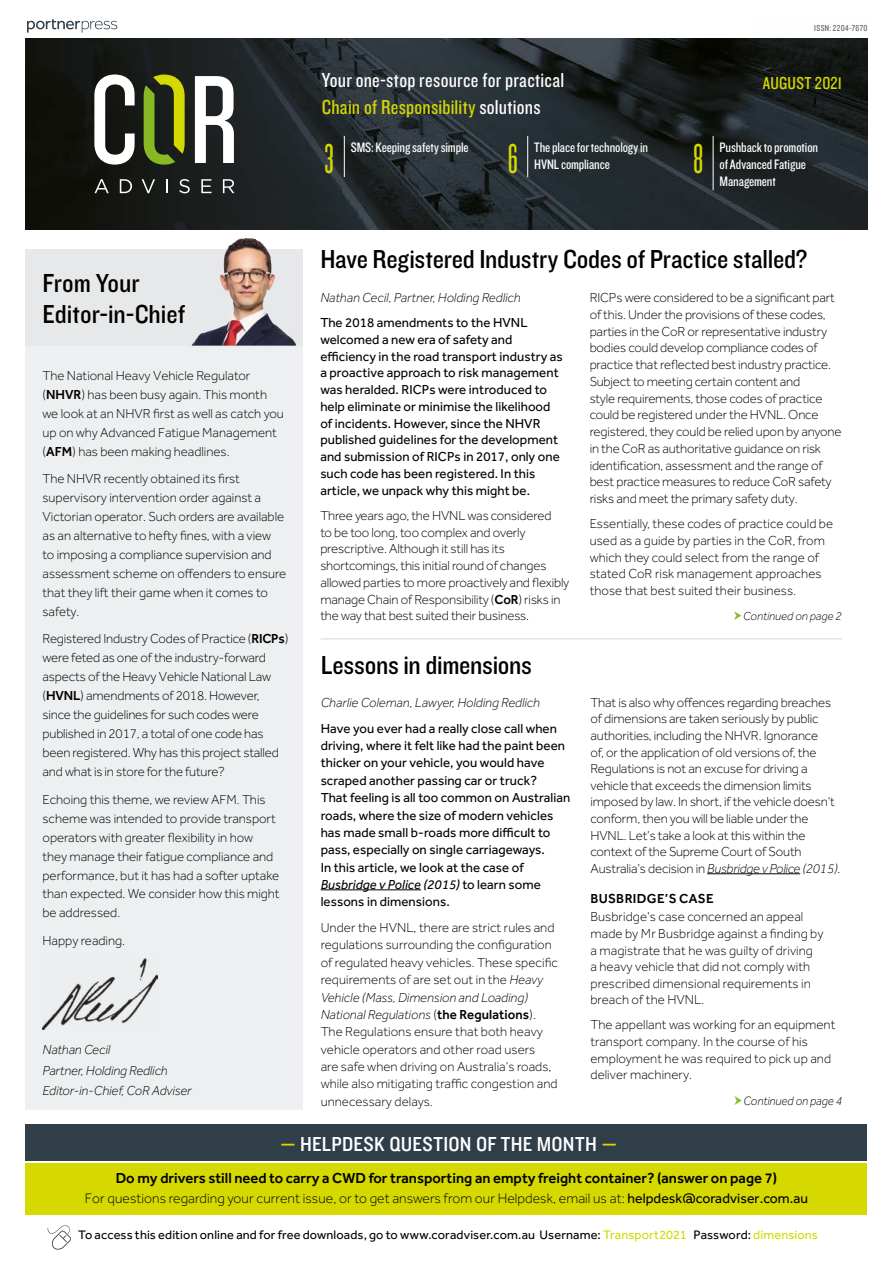
<style>
.page{position:relative;width:893px;height:1263px;background:#fff}
.page>*{position:absolute;margin:0;border:0;box-sizing:border-box;transform-origin:0 0}
.t1{font:43.5px "Knockout 26 Junior Flywght";color:#d5d900}
.t2{font:27px/30.9px "Knockout 30 Junior Welterwt";letter-spacing:-.005em;color:#000}
.t3{font:21px/27.5px "Knockout 29 Junior Ltweight";letter-spacing:.01em;color:#fff}
.t4{font:21px "Knockout 30 Junior Welterwt";letter-spacing:.015em;color:#fff}
.t5{font:18px "Knockout 29 Junior Ltweight";letter-spacing:.015em;color:#d5d900}
.t6{font:500 15px "Effra";color:#000}
.t7{font:14.25px/17.2px "Knockout 29 Junior Ltweight";letter-spacing:-.01em;color:#fff}
.t8{font:300 14.25px "Effra";letter-spacing:.005em;color:#000}
.t9{font:300 13.5px/18.9px "Effra";letter-spacing:-.01em;color:#000}
.t10{font:13.5px/16.8px "Effra";letter-spacing:.005em;color:#000}
.t11{font:italic 300 13.5px/20.4px "Effra";color:#000}
.t12{font:500 13.5px "Effra";letter-spacing:.02em;color:#000}
.t13{font:12.75px "Effra";letter-spacing:.01em;color:#000}
.t14{font:italic 300 12.45px "Effra";color:#000;scale:.94 1}
.t15{font:italic 300 12px "Effra";color:#000}
.t16{font:9px "Knockout 29 Junior Ltweight";letter-spacing:.045em;color:#5f666c}
.s1{color:#d5d900}
.s2{font-weight:500}
.s3{font-style:italic}
.s4{font-weight:400}
</style>
<div class="page">
<img style="left:26px;top:38px;width:841px;height:192px">
<div style="left:26px;top:1163px;width:841px;height:52px;background:#d5d900"></div>
<div style="left:26px;top:1125px;width:841px;height:36px;background:#303e49"></div>
<svg style="left:95px;top:179px;width:14px;height:14px"></svg>
<svg style="left:120px;top:179px;width:12px;height:14px"></svg>
<svg style="left:142px;top:179px;width:13px;height:14px"></svg>
<svg style="left:166px;top:179px;width:2px;height:14px"></svg>
<svg style="left:179px;top:179px;width:11px;height:14px"></svg>
<svg style="left:201px;top:179px;width:11px;height:14px"></svg>
<svg style="left:223px;top:179px;width:11px;height:14px"></svg>
<svg style="left:94px;top:75px;width:41px;height:90px"></svg>
<svg style="left:144px;top:75px;width:41px;height:90px;background:#627116"></svg>
<svg style="left:195px;top:76px;width:39px;height:87px"></svg>
<svg style="left:27px;top:19px;width:90px;height:14px"></svg>
<svg style="left:47px;top:1225px;width:24px;height:24px"></svg>
<div style="left:26px;top:325px;width:277px;height:785px;background:#edeff0"></div>
<svg style="left:26px;top:249px;width:277px;height:97px;fill:#e6e8e9"></svg>
<img style="left:43px;top:958px;width:115px;height:71px">
<img style="left:223px;top:238px;width:20px;height:30px">
<hr style="left:527px;top:136px;width:1px;height:41px;background:#fff">
<hr style="left:344px;top:136px;width:1px;height:41px;background:#fff">
<hr style="left:713px;top:136px;width:1px;height:54px;background:#fff">
<hr style="left:321px;top:638px;width:521px;height:1px;background:#d6d8da">
<hr style="left:321px;top:889px;width:100px;height:1px;background:#000">
<hr style="left:707px;top:873px;width:93px;height:1px;background:#000">
<h3 class="t3" style="left:322px;top:65px;width:244px">Your one-stop resource for practical<br><span class="s1">Chain of Responsibility</span> solutions</h3>
<p class="t16" style="left:814px;top:22px;width:55px">ISSN: 2204-7670</p>
<h3 class="t5" style="left:763px;top:71px;width:81px">AUGUST 2021</h3>
<h2 class="t2" style="left:43px;top:266px;width:144px">From Your<br>Editor-in-Chief</h2>
<p class="t9" style="left:43px;top:366px;width:243px">The National Heavy Vehicle Regulator (<span class="s2">NHVR</span>) has been busy again. This month we look at an NHVR first as well as catch you up on why Advanced Fatigue Management (<span class="s2">AFM</span>) has been making headlines.</p>
<p class="t9" style="left:43px;top:469px;width:245px">The NHVR recently obtained its first supervisory intervention order against a Victorian operator. Such orders are available as an alternative to hefty fines, with a view to imposing a compliance supervision and assessment scheme on offenders to ensure that they lift their game when it comes to safety.</p>
<p class="t9" style="left:43px;top:629px;width:247px">Registered Industry Codes of Practice (<span class="s2">RICPs</span>) were feted as one of the industry-forward aspects of the Heavy Vehicle National Law (<span class="s2">HVNL</span>) amendments of 2018. However, since the guidelines for such codes were published in 2017, a total of one code has been registered. Why has this project stalled and what is in store for the future?</p>
<p class="t9" style="left:43px;top:790px;width:239px">Echoing this theme, we review AFM. This scheme was intended to provide transport operators with greater flexibility in how they manage their fatigue compliance and performance, but it has had a softer uptake than expected. We consider how this might be addressed.</p>
<p class="t9" style="left:43px;top:931px;width:84px">Happy reading.</p>
<p class="t11" style="left:43px;top:1039px;width:150px">Nathan Cecil<br>Partner, Holding Redlich<br>Editor-in-Chief, CoR Adviser</p>
<h1 class="t1" style="left:325px;top:134px;width:11px">3</h1>
<p class="t7" style="left:351px;top:138px;width:119px">SMS: Keeping safety simple</p>
<h1 class="t1" style="left:693px;top:134px;width:12px">8</h1>
<p class="t7" style="left:719px;top:138px;width:100px">Pushback to promotion of Advanced Fatigue<br>Management</p>
<h1 class="t1" style="left:508px;top:134px;width:12px">6</h1>
<p class="t7" style="left:534px;top:138px;width:116px">The place for technology in</p>
<p class="t7" style="left:534px;top:155px;width:77px">HVNL compliance</p>
<h2 class="t2" style="left:320px;top:243px;width:489px">Have Registered Industry Codes of Practice stalled?</h2>
<p class="t11" style="left:320px;top:287px;width:202px">Nathan Cecil, Partner, Holding Redlich</p>
<p class="t10" style="left:320px;top:314px;width:244px">The 2018 amendments to the HVNL welcomed a new era of safety and efficiency in the road transport industry as a proactive approach to risk management was heralded. RICPs were introduced to help eliminate or minimise the likelihood of incidents. However, since the NHVR published guidelines for the development and submission of RICPs in 2017, only one such code has been registered. In this article, we unpack why this might be.</p>
<p class="t9" style="left:320px;top:507px;width:250px;line-height:16.8px">Three years ago, the HVNL was considered<br>to be too long, too complex and overly prescriptive. Although it still has its shortcomings, this initial round of changes allowed parties to more proactively and flexibly manage Chain of Responsibility (<span class="s2">CoR</span>) risks in the way that best suited their business.</p>
<p class="t9" style="left:590px;top:289px;width:253px;line-height:16.8px">RICPs were considered to be a significant part of this. Under the provisions of these codes, parties in the CoR or representative industry bodies could develop compliance codes of practice that reflected best industry practice.<br>Subject to meeting certain content and<br>style requirements, those codes of practice could be registered under the HVNL. Once registered, they could be relied upon by anyone in the CoR as authoritative guidance on risk identification, assessment and the range of best practice measures to reduce CoR safety risks and meet the primary safety duty.</p>
<p class="t9" style="left:590px;top:515px;width:245px;line-height:16.8px">Essentially, these codes of practice could be used as a guide by parties in the CoR, from which they could select from the range of stated CoR risk management approaches those that best suited their business.</p>
<p class="t15" style="left:743px;top:609px;width:100px">Continued on page 2</p>
<h2 class="t2" style="left:321px;top:648px;width:213px">Lessons in dimensions</h2>
<p class="t11" style="left:321px;top:692px;width:221px">Charlie Coleman, Lawyer, Holding Redlich</p>
<p class="t10" style="left:321px;top:719px;width:251px;line-height:17.4px">Have you ever had a really close call when driving, where it felt like had the paint been thicker on your vehicle, you would have scraped another passing car or truck?<br>That feeling is all too common on Australian roads, where the size of modern vehicles has made small b-roads more difficult to pass, especially on single carriageways.<br>In this article, we look at the case of <span class="s3">Busbridge v Police (2015)</span> to learn some lessons in dimensions.</p>
<p class="t9" style="left:321px;top:919px;width:239px;line-height:17.4px">Under the HVNL, there are strict rules and regulations surrounding the configuration of regulated heavy vehicles. These specific requirements of are set out in the <span class="s3">Heavy Vehicle (Mass, Dimension and Loading)<br>National Regulations</span> (<span class="s2">the Regulations</span>).<br>The Regulations ensure that both heavy vehicle operators and other road users<br>are safe when driving on Australia’s roads, while also mitigating traffic congestion and unnecessary delays.</p>
<p class="t9" style="left:590px;top:694px;width:251px;line-height:16.6px">That is also why offences regarding breaches of dimensions are taken seriously by public authorities, including the NHVR. Ignorance<br>of, or the application of old versions of, the Regulations is not an excuse for driving a vehicle that exceeds the dimension limits imposed by law. In short, if the vehicle doesn’t conform, then you will be liable under the HVNL. Let’s take a look at this within the context of the Supreme Court of South Australia’s decision in <span class="s3">Busbridge v Police (2015)</span>.</p>
<p class="t12" style="left:590px;top:890px;width:125px">BUSBRIDGE’S CASE</p>
<p class="t9" style="left:590px;top:908px;width:235px;line-height:16.6px">Busbridge’s case concerned an appeal made by Mr Busbridge against a finding by a magistrate that he was guilty of driving<br>a heavy vehicle that did not comply with prescribed dimensional requirements in breach of the HVNL.</p>
<p class="t9" style="left:590px;top:1016px;width:246px;line-height:16.6px">The appellant was working for an equipment transport company. In the course of his employment he was required to pick up and deliver machinery.</p>
<p class="t14" style="left:744px;top:1094px;width:106px">Continued on page 4</p>
<h3 class="t4" style="left:280px;top:1130px;width:339px"><span class="s1">—</span> HELPDESK QUESTION OF THE MONTH <span class="s1">—</span></h3>
<p class="t6" style="left:116px;top:1169px;width:663px">Do my drivers still need to carry a CWD for transporting an empty freight container? (answer on page 7)</p>
<p class="t8" style="left:85px;top:1190px;width:725px">For questions regarding your current issue, or to get answers from our Helpdesk, email us at: <span class="s4">helpdesk@coradviser.com.au</span></p>
<p class="t13" style="left:78px;top:1228px;width:741px">To access this edition online and for free downloads, go to www.coradviser.com.au Username: <span class="s1">Transport2021</span> Password: <span class="s1">dimensions</span></p>
</div>
